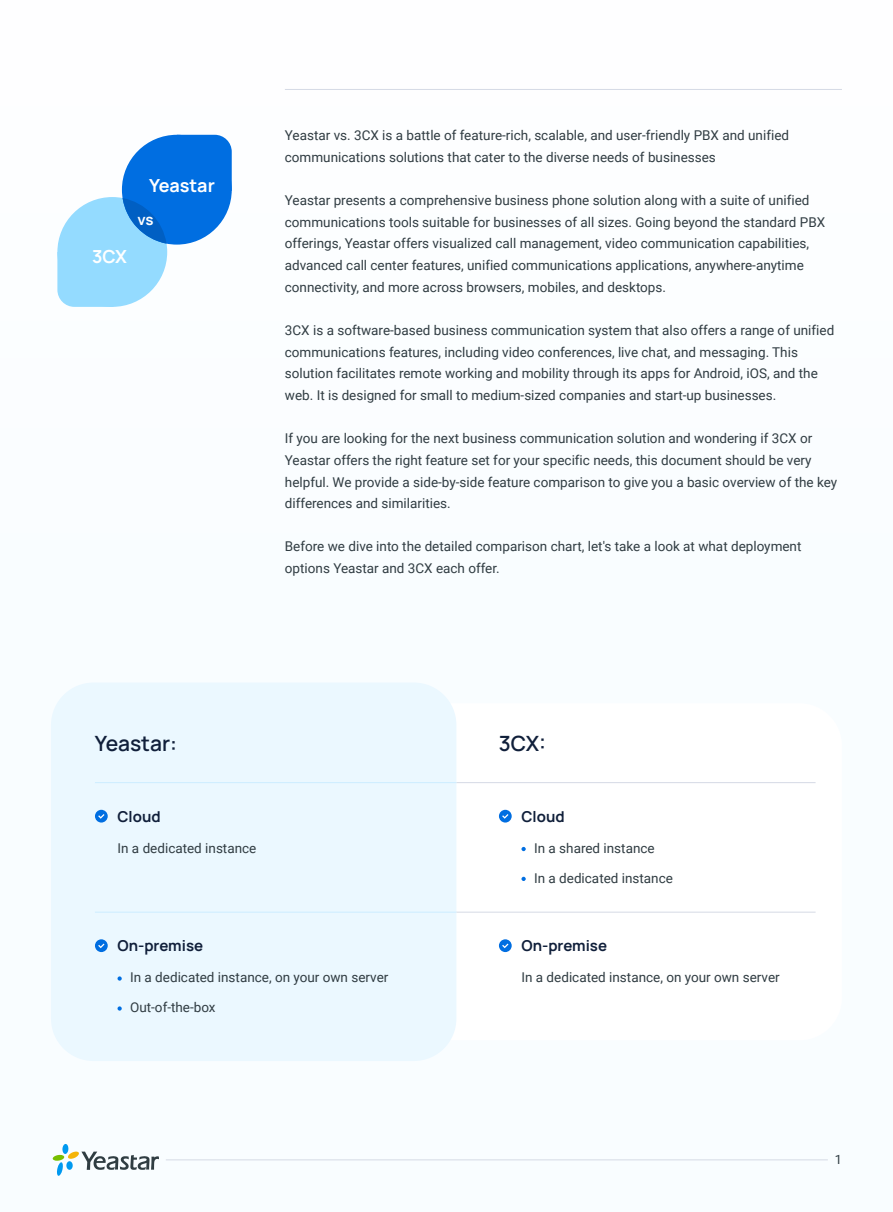
<style>
.page{position:relative;width:893px;height:1212px;background:#f5fcff}
.page>*{position:absolute;margin:0;border:0;box-sizing:border-box;transform-origin:0 0}
.三级标题{font:600 21px "Manrope";color:#101f3a}
.正文标题{font:700 18px "Manrope";color:#fff}
.正文标题-2{font:700 15px "Manrope";color:#101f3a}
.正文标题-3{font:700 15px "Manrope";color:#fff}
.正文{font:13.5px/21.8px "Roboto";color:#303c42}
.t1{font:12.75px "Roboto";color:#303c42}
</style>
<div class="page">
<svg style="left:52px;top:1144px;width:107px;height:32px"></svg>
<hr style="left:166px;top:1159px;width:662px;height:1px;background:#d5dae5">
<div style="left:51px;top:703px;width:791px;height:337px;background:#fff;border-radius:43px"></div>
<div style="left:51px;top:682px;width:405px;height:379px;background:#ebf8ff;border-radius:43px"></div>
<hr style="left:456px;top:782px;width:360px;height:1px;background:#d5dae5">
<hr style="left:95px;top:782px;width:361px;height:1px;background:#ccedff">
<hr style="left:456px;top:912px;width:360px;height:1px;background:#d5dae5">
<hr style="left:95px;top:912px;width:361px;height:1px;background:#ccedff">
<div style="left:95px;top:810px;width:13px;height:12px;background:#006ee1;border-radius:50%"></div>
<svg style="left:98px;top:814px;width:7px;height:5px"></svg>
<svg style="left:499px;top:939px;width:13px;height:13px"></svg>
<svg style="left:502px;top:943px;width:6px;height:5px"></svg>
<div style="left:499px;top:810px;width:13px;height:12px;background:#006ee1;border-radius:50%"></div>
<svg style="left:502px;top:814px;width:6px;height:5px"></svg>
<svg style="left:521px;top:847px;width:5px;height:4px"></svg>
<svg style="left:521px;top:877px;width:5px;height:4px"></svg>
<hr style="left:285px;top:89px;width:557px;height:1px;background:#d5dae5">
<svg style="left:57px;top:259px;width:48px;height:48px"></svg>
<div style="left:57px;top:197px;width:110px;height:110px;background:#94dbff;border-radius:50%"></div>
<svg style="left:184px;top:135px;width:48px;height:48px"></svg>
<div style="left:122px;top:135px;width:110px;height:110px;background:#006ee1;border-radius:50%"></div>
<svg style="left:123px;top:198px;width:44px;height:46px"></svg>
<svg style="left:95px;top:939px;width:13px;height:13px"></svg>
<svg style="left:98px;top:943px;width:7px;height:5px"></svg>
<svg style="left:118px;top:976px;width:4px;height:5px"></svg>
<svg style="left:118px;top:1006px;width:4px;height:4px"></svg>
<p class="正文标题" style="left:92px;top:244px;width:37px">3CX</p>
<p class="正文标题" style="left:149px;top:173px;width:67px">Yeastar</p>
<p class="正文标题-3" style="left:137px;top:209px;width:18px">vs</p>
<p class="正文" style="left:285px;top:124px;width:506px">Yeastar vs. 3CX is a battle of feature-rich, scalable, and user-friendly PBX and unified communications solutions that cater to the diverse needs of businesses</p>
<p class="正文" style="left:285px;top:189px;width:542px">Yeastar presents a comprehensive business phone solution along with a suite of unified communications tools suitable for businesses of all sizes. Going beyond the standard PBX offerings, Yeastar offers visualized call management, video communication capabilities, advanced call center features, unified communications applications, anywhere-anytime connectivity, and more across browsers, mobiles, and desktops.</p>
<p class="正文" style="left:285px;top:319px;width:551px">3CX is a software-based business communication system that also offers a range of unified communications features, including video conferences, live chat, and messaging. This solution facilitates remote working and mobility through its apps for Android, iOS, and the web. It is designed for small to medium-sized companies and start-up businesses.</p>
<p class="正文" style="left:285px;top:427px;width:554px">If you are looking for the next business communication solution and wondering if 3CX or Yeastar offers the right feature set for your specific needs, this document should be very helpful. We provide a side-by-side feature comparison to give you a basic overview of the key differences and similarities.</p>
<p class="正文" style="left:285px;top:535px;width:518px">Before we dive into the detailed comparison chart, let's take a look at what deployment options Yeastar and 3CX each offer.</p>
<p class="三级标题" style="left:95px;top:728px;width:84px">Yeastar:</p>
<p class="三级标题" style="left:499px;top:728px;width:49px">3CX:</p>
<p class="正文标题-2" style="left:118px;top:805px;width:45px">Cloud</p>
<p class="正文" style="left:118px;top:836px;width:140px">In a dedicated instance</p>
<p class="正文标题-2" style="left:118px;top:935px;width:87px">On-premise</p>
<p class="正文" style="left:130px;top:966px;width:260px">In a dedicated instance, on your own server</p>
<p class="正文" style="left:130px;top:996px;width:87px">Out-of-the-box</p>
<p class="正文标题-2" style="left:521px;top:805px;width:45px">Cloud</p>
<p class="正文" style="left:534px;top:836px;width:122px">In a shared instance</p>
<p class="正文" style="left:534px;top:867px;width:140px">In a dedicated instance</p>
<p class="正文标题-2" style="left:521px;top:935px;width:87px">On-premise</p>
<p class="正文" style="left:521px;top:966px;width:260px">In a dedicated instance, on your own server</p>
<p class="t1" style="left:835px;top:1151px;width:9px">1</p>
</div>
